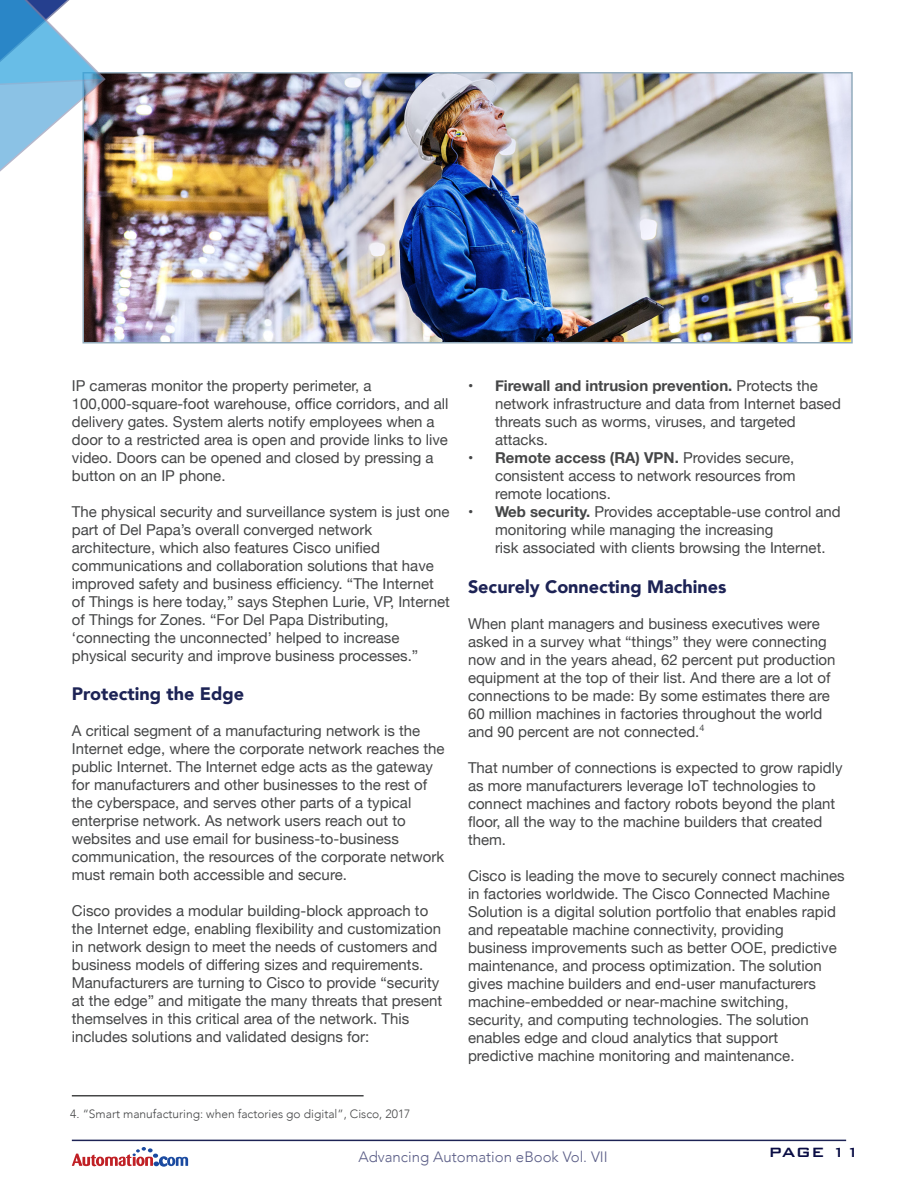
<style>
.page{position:relative;width:918px;height:1188px;background:#fff}
.page>*{position:absolute;margin:0;border:0;box-sizing:border-box;transform-origin:0 0}
.t1{font:900 18px "Avenir";color:#1d2355}
.t2{font:500 18px "Bank Gothic";color:#0a0d44}
.t3{font:15px/18px "Helvetica Neue";color:#454647}
.t4{font:300 15px "Avenir";color:#5b5e87}
.t5{font:300 12px "Avenir";color:#454647}
.s1{font-weight:700}
</style>
<div class="page">
<svg style="left:72px;top:1147px;width:116px;height:19px"></svg>
<hr style="left:72px;top:1140px;width:774px;height:1px;background:#1d2355">
<img style="left:85px;top:75px;width:765px;height:266px">
<div style="left:82px;top:72px;width:771px;height:272px;border:2px solid #93acbd"></div>
<svg style="left:0;top:0;width:107px;height:189px"></svg>
<hr style="left:72px;top:1095px;width:292px;height:1px;background:#454647">
<p class="t3" style="left:72px;top:377px;width:378px">IP cameras monitor the property perimeter, a 100,000-square-foot warehouse, office corridors, and all delivery gates. System alerts notify employees when a door to a restricted area is open and provide links to live video. Doors can be opened and closed by pressing a button on an IP phone.</p>
<p class="t3" style="left:72px;top:503px;width:379px">The physical security and surveillance system is just one part of Del Papa’s overall converged network architecture, which also features Cisco unified communications and collaboration solutions that have improved safety and business efficiency. “The Internet of Things is here today,” says Stephen Lurie, VP, Internet of Things for Zones. “For Del Papa Distributing, ‘connecting the unconnected’ helped to increase physical security and improve business processes.”</p>
<p class="t1" style="left:72px;top:679px;width:174px">Protecting the Edge</p>
<p class="t3" style="left:72px;top:723px;width:374px">A critical segment of a manufacturing network is the Internet edge, where the corporate network reaches the public Internet. The Internet edge acts as the gateway for manufacturers and other businesses to the rest of the cyberspace, and serves other parts of a typical enterprise network. As network users reach out to websites and use email for business-to-business communication, the resources of the corporate network must remain both accessible and secure.</p>
<p class="t3" style="left:72px;top:903px;width:372px">Cisco provides a modular building-block approach to the Internet edge, enabling flexibility and customization in network design to meet the needs of customers and business models of differing sizes and requirements.<br>Manufacturers are turning to Cisco to provide “security at the edge” and mitigate the many threats that present themselves in this critical area of the network. This includes solutions and validated designs for:</p>
<p class="t5" style="left:70px;top:1106px;width:342px">4. “Smart manufacturing: when factories go digital”, Cisco, 2017</p>
<p class="t3" style="left:495px;top:378px;width:347px;text-indent:-27px"><span class="s1">• Firewall and intrusion prevention.</span> Protects the network infrastructure and data from Internet based threats such as worms, viruses, and targeted attacks.</p>
<p class="t3" style="left:495px;top:450px;width:302px;text-align:justify;text-indent:-27px"><span class="s1">• Remote access (RA) VPN.</span> Provides secure, consistent access to network resources from remote locations.</p>
<p class="t3" style="left:495px;top:504px;width:347px;text-indent:-27px"><span class="s1">• Web security.</span> Provides acceptable-use control and monitoring while managing the increasing<br>risk associated with clients browsing the Internet.</p>
<p class="t1" style="left:468px;top:571px;width:260px">Securely Connecting Machines</p>
<p class="t3" style="left:468px;top:615px;width:369px">When plant managers and business executives were asked in a survey what “things” they were connecting now and in the years ahead, 62 percent put production equipment at the top of their list. And there are a lot of connections to be made: By some estimates there are 60 million machines in factories throughout the world and 90 percent are not connected.<sup>4</sup></p>
<p class="t3" style="left:468px;top:759px;width:376px">That number of connections is expected to grow rapidly as more manufacturers leverage IoT technologies to connect machines and factory robots beyond the plant floor, all the way to the machine builders that created them.</p>
<p class="t3" style="left:468px;top:867px;width:378px">Cisco is leading the move to securely connect machines in factories worldwide. The Cisco Connected Machine Solution is a digital solution portfolio that enables rapid and repeatable machine connectivity, providing business improvements such as better OOE, predictive maintenance, and process optimization. The solution gives machine builders and end-user manufacturers machine-embedded or near-machine switching, security, and computing technologies. The solution enables edge and cloud analytics that support predictive machine monitoring and maintenance.</p>
<p class="t4" style="left:358px;top:1148px;width:251px">Advancing Automation eBook Vol. VII</p>
<p class="t2" style="left:769px;top:1139px;width:93px">PAGE 11</p>
</div>
